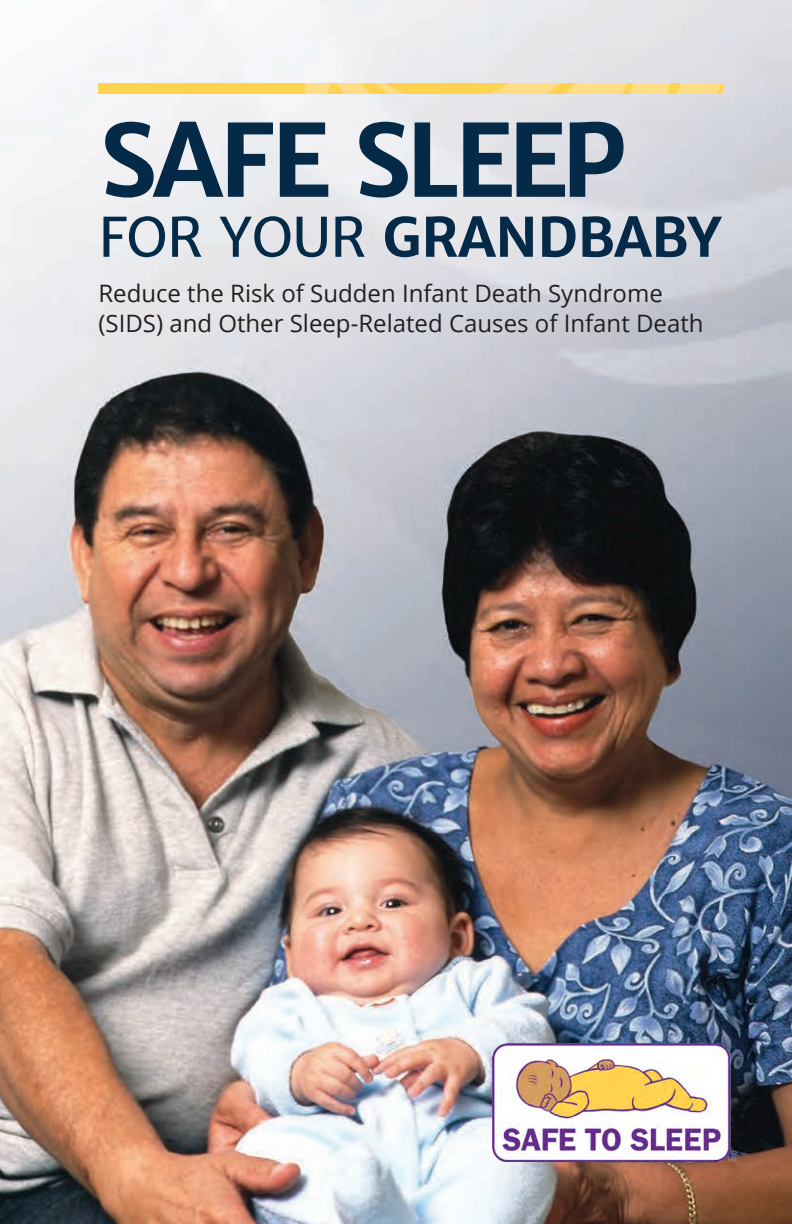
<style>
.page{position:relative;width:792px;height:1224px;background:#fff}
.page>*{position:absolute;margin:0;border:0;box-sizing:border-box;transform-origin:0 0}
.t1{font:700 100px "Merriweather Sans";letter-spacing:-.06em;color:#042a48}
.t2{font:700 54px "Merriweather Sans";letter-spacing:-.01em;color:#042a48}
.t3{font:24px/30px "Open Sans";color:#231f20}
.s1{font-weight:400}
</style>
<div class="page">
<img style="left:0;top:0;width:792px;height:1224px">
<img style="left:492px;top:1043px;width:246px;height:118px">
<img style="left:98px;top:84px;width:624px;height:10px">
<h1 class="t1" style="left:98px;top:96px;width:530px">SAFE SLEEP</h1>
<h1 class="t2" style="left:98px;top:202px;width:624px"><span class="s1">FOR YOUR</span> GRANDBABY</h1>
<p class="t3" style="left:98px;top:277px;width:607px">Reduce the Risk of Sudden Infant Death Syndrome (SIDS) and Other Sleep-Related Causes of Infant Death</p>
</div>
